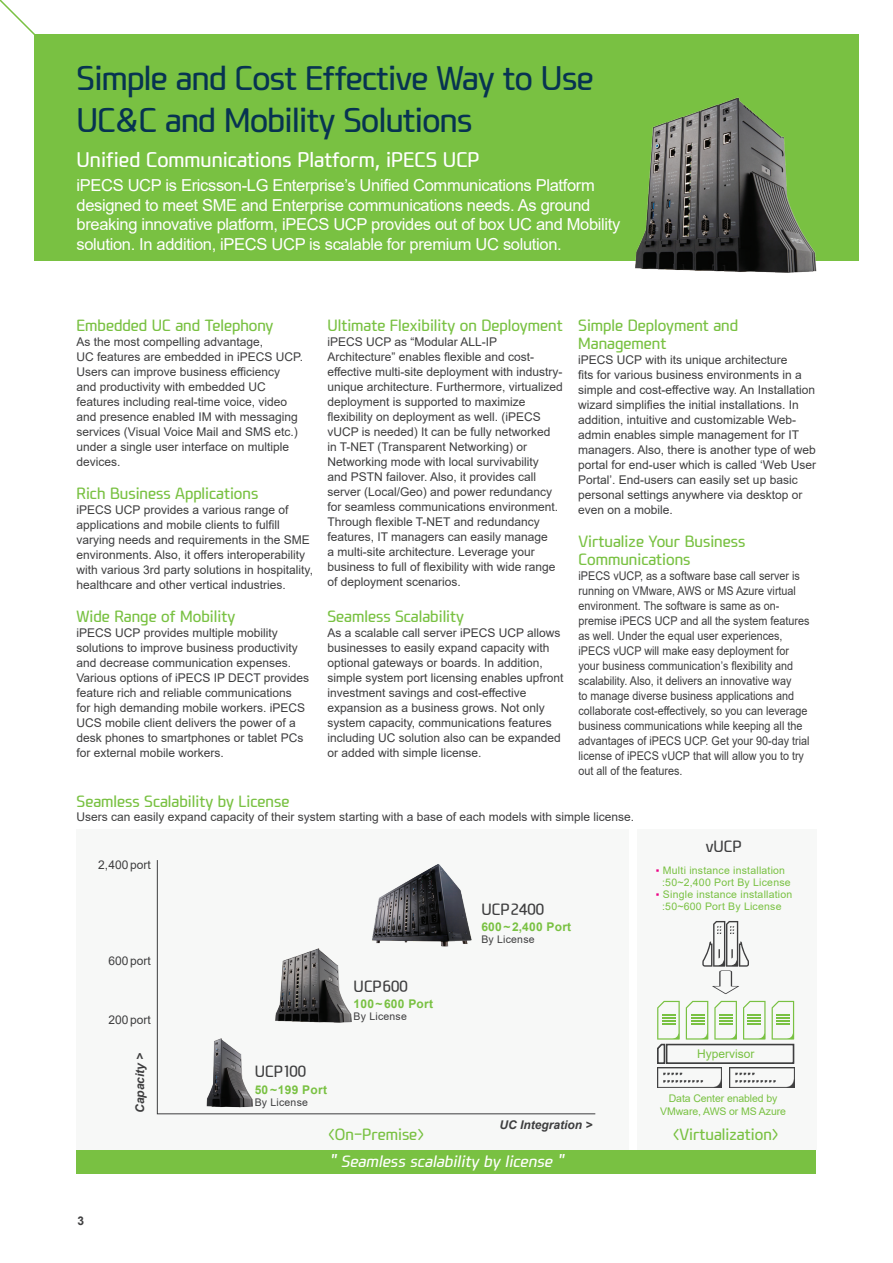
<style>
.page{position:relative;width:893px;height:1263px;background:#fff}
.page>*{position:absolute;margin:0;border:0;box-sizing:border-box;transform-origin:0 0}
.t1{font:31.5px "i PECS";letter-spacing:-.02em;color:#073351}
.t2{font:19.5px "i PECS";color:#fff}
.t3{font:16.5px/19.5px "Arial";letter-spacing:-.02em;color:#fff}
.t4{font:15px/18px "i PECS";color:#79c142}
.t5{font:italic 15px "i PECS";color:#fff}
.t6{font:15px "i PECS";color:#3e3e3f}
.t7{font:12px/15px "Arial";color:#3e3e3f}
.t8{font:12px/15px "Arial";color:#3e3e3f;scale:.9 1}
.t9{font:700 12px "Arial";letter-spacing:.02em;color:#79c142}
.t10{font:italic 700 12px "Arial";color:#3e3e3f}
.t11{font:12px "Arial";color:#79c142}
.t12{font:700 12px "Arial";color:#3e3e3f}
.t13{font:10.5px "Arial";letter-spacing:-.01em;color:#79c142}
.t14{font:10.5px "Arial";letter-spacing:.02em;color:#3e3e3f}
.t15{font:10.35px "Arial";letter-spacing:.02em;color:#79c142}
.s1{color:#ed0286}
</style>
<div class="page">
<div style="left:77px;top:829px;width:552px;height:321px;background:#f7f8f7"></div>
<div style="left:637px;top:829px;width:179px;height:321px;background:#f7f8f7"></div>
<svg style="left:0;top:0;width:35px;height:35px"></svg>
<div style="left:34px;top:34px;width:825px;height:226px;background:#79c142"></div>
<img style="left:623px;top:97px;width:202px;height:176px">
<div style="left:77px;top:1150px;width:739px;height:23px;background:#79c142"></div>
<svg style="left:157px;top:860px;width:439px;height:254px"></svg>
<img style="left:196px;top:1038px;width:64px;height:70px">
<img style="left:271px;top:946px;width:84px;height:80px">
<svg style="left:702px;top:921px;width:47px;height:73px"></svg>
<img style="left:657px;top:1067px;width:65px;height:20px">
<img style="left:729px;top:1067px;width:65px;height:20px">
<svg style="left:657px;top:1001px;width:138px;height:63px"></svg>
<p class="t1" style="left:77px;top:58px;width:518px">Simple and Cost Effective Way to Use</p>
<p class="t1" style="left:77px;top:100px;width:397px">UC&amp;C and Mobility Solutions</p>
<p class="t2" style="left:77px;top:147px;width:404px">Unified Communications Platform, iPECS UCP</p>
<p class="t3" style="left:77px;top:175px;width:545px">iPECS UCP is Ericsson-LG Enterprise’s Unified Communications Platform designed to meet SME and Enterprise communications needs. As ground breaking innovative platform, iPECS UCP provides out of box UC and Mobility solution. In addition, iPECS UCP is scalable for premium UC solution.</p>
<p class="t4" style="left:77px;top:316px;width:198px">Embedded UC and Telephony</p>
<p class="t7" style="left:77px;top:334px;width:228px">As the most compelling advantage,<br>UC features are embedded in iPECS UCP.<br>Users can improve business efficiency and productivity with embedded UC features including real-time voice, video and presence enabled IM with messaging services (Visual Voice Mail and SMS etc.) under a single user interface on multiple devices.</p>
<p class="t4" style="left:77px;top:485px;width:183px">Rich Business Applications</p>
<p class="t7" style="left:77px;top:502px;width:238px">iPECS UCP provides a various range of applications and mobile clients to fulfill varying needs and requirements in the SME environments. Also, it offers interoperability with various 3rd party solutions in hospitality, healthcare and other vertical industries.</p>
<p class="t4" style="left:77px;top:607px;width:160px">Wide Range of Mobility</p>
<p class="t7" style="left:77px;top:625px;width:234px">iPECS UCP provides multiple mobility solutions to improve business productivity and decrease communication expenses.<br>Various options of iPECS IP DECT provides feature rich and reliable communications<br>for high demanding mobile workers. iPECS UCS mobile client delivers the power of a desk phones to smartphones or tablet PCs for external mobile workers.</p>
<p class="t4" style="left:327px;top:316px;width:237px">Ultimate Flexibility on Deployment</p>
<p class="t7" style="left:327px;top:334px;width:237px">iPECS UCP as “Modular ALL-IP Architecture” enables flexible and cost&shy;effective multi-site deployment with industry&shy;unique architecture. Furthermore, virtualized deployment is supported to maximize flexibility on deployment as well. (iPECS vUCP is needed) It can be fully networked in T-NET (Transparent Networking) or Networking mode with local survivability<br>and PSTN failover. Also, it provides call server (Local/Geo) and power redundancy for seamless communications environment.<br>Through flexible T-NET and redundancy features, IT managers can easily manage<br>a multi-site architecture. Leverage your business to full of flexibility with wide range of deployment scenarios.</p>
<p class="t4" style="left:327px;top:607px;width:138px">Seamless Scalability</p>
<p class="t7" style="left:327px;top:625px;width:238px">As a scalable call server iPECS UCP allows businesses to easily expand capacity with optional gateways or boards. In addition, simple system port licensing enables upfront investment savings and cost-effective expansion as a business grows. Not only system capacity, communications features including UC solution also can be expanded or added with simple license.</p>
<p class="t4" style="left:578px;top:316px;width:161px">Simple Deployment and</p>
<p class="t4" style="left:578px;top:334px;width:90px">Management</p>
<p class="t7" style="left:578px;top:352px;width:239px">iPECS UCP with its unique architecture<br>fits for various business environments in a simple and cost-effective way. An Installation wizard simplifies the initial installations. In addition, intuitive and customizable Web&shy;admin enables simple management for IT managers. Also, there is another type of web portal for end-user which is called ‘Web User Portal’. End-users can easily set up basic personal settings anywhere via desktop or even on a mobile.</p>
<p class="t4" style="left:579px;top:533px;width:168px">Virtualize Your Business<br>Communications</p>
<p class="t8" style="left:579px;top:569px;width:258px">iPECS vUCP, as a software base call server is running on VMware, AWS or MS Azure virtual environment. The software is same as on&shy;premise iPECS UCP and all the system features as well. Under the equal user experiences, iPECS vUCP will make easy deployment for your business communication’s flexibility and scalability. Also, it delivers an innovative way<br>to manage diverse business applications and collaborate cost-effectively, so you can leverage business communications while keeping all the advantages of iPECS UCP. Get your 90-day trial license of iPECS vUCP that will allow you to try out all of the features.</p>
<p class="t4" style="left:77px;top:792px;width:214px">Seamless Scalability by License</p>
<p class="t7" style="left:77px;top:809px;width:559px">Users can easily expand capacity of their system starting with a base of each models with simple license.</p>
<p class="t7" style="left:98px;top:857px;width:54px">2,400 port</p>
<p class="t7" style="left:108px;top:953px;width:44px">600 port</p>
<p class="t7" style="left:108px;top:1013px;width:44px">200 port</p>
<p class="t10" style="left:132px;top:1113px;width:62px;rotate:-90deg">Capacity &gt;</p>
<p class="t12" style="left:78px;top:1212px;width:8px">3</p>
<p class="t6" style="left:255px;top:1062px;width:53px">UCP100</p>
<p class="t9" style="left:255px;top:1081px;width:74px">50~199 Port</p>
<p class="t14" style="left:255px;top:1095px;width:55px">By License</p>
<p class="t6" style="left:354px;top:976px;width:55px">UCP600</p>
<p class="t9" style="left:354px;top:995px;width:81px">100~600 Port</p>
<p class="t14" style="left:354px;top:1009px;width:55px">By License</p>
<p class="t4" style="left:328px;top:1126px;width:97px">&lt;On-Premise&gt;</p>
<p class="t6" style="left:481px;top:899px;width:64px">UCP2400</p>
<p class="t9" style="left:481px;top:918px;width:91px">600 ~2,400 Port</p>
<p class="t14" style="left:481px;top:932px;width:55px">By License</p>
<p class="t10" style="left:499px;top:1117px;width:95px">UC Integration &gt;</p>
<p class="t5" style="left:330px;top:1152px;width:239px">" Seamless scalability by license "</p>
<p class="t6" style="left:706px;top:837px;width:37px">vUCP</p>
<p class="t15" style="left:656px;top:863px;width:131px"><span class="s1">▪</span> Multi instance installation</p>
<p class="t15" style="left:662px;top:875px;width:130px">:50~2,400 Port By License</p>
<p class="t15" style="left:656px;top:887px;width:138px"><span class="s1">▪</span> Single instance installation</p>
<p class="t15" style="left:662px;top:899px;width:121px">:50~600 Port By License</p>
<p class="t11" style="left:697px;top:1046px;width:59px">Hypervisor</p>
<p class="t13" style="left:669px;top:1091px;width:110px">Data Center enabled by</p>
<p class="t13" style="left:660px;top:1104px;width:127px">VMware, AWS or MS Azure</p>
<p class="t4" style="left:673px;top:1126px;width:107px">&lt;Virtualization&gt;</p>
</div>
